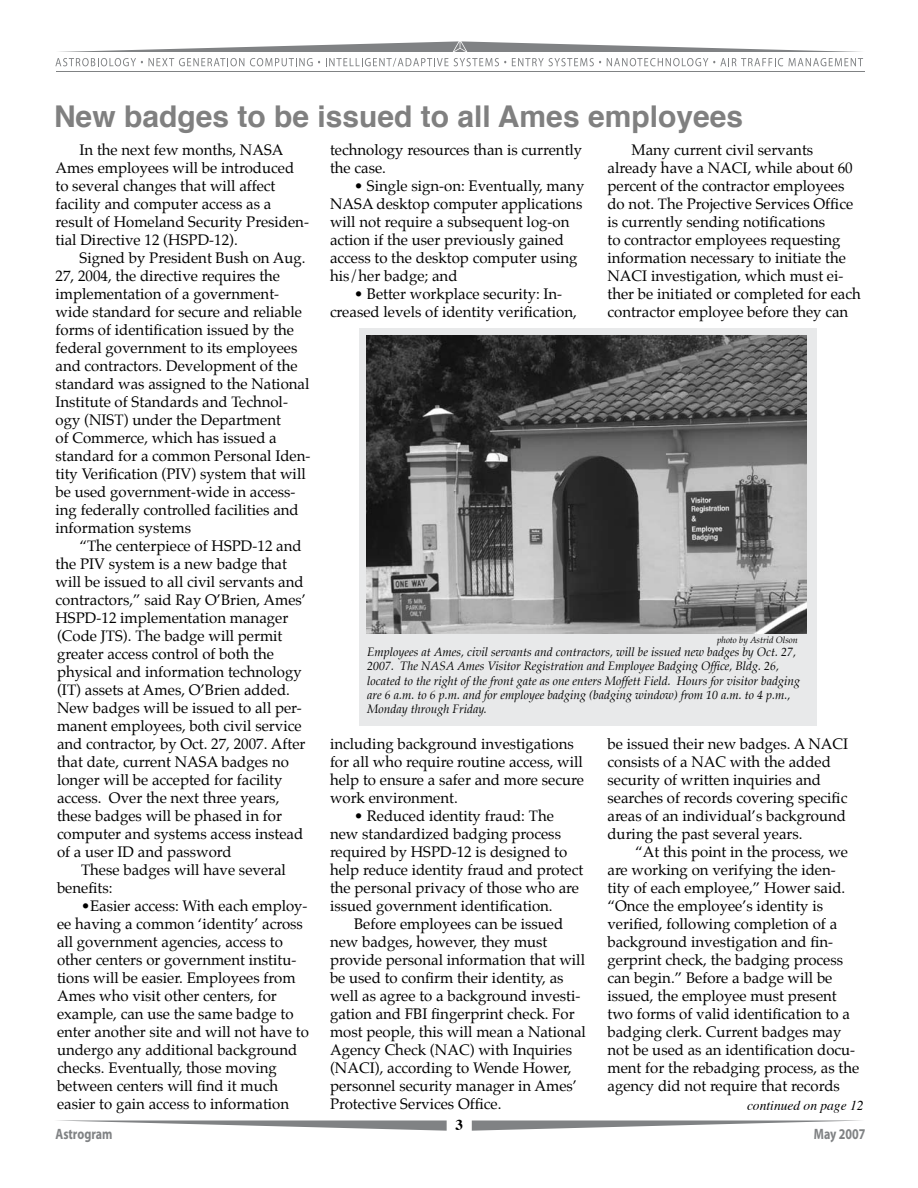
<style>
.page{position:relative;width:918px;height:1188px;background:#fff}
.page>*{position:absolute;margin:0;border:0;box-sizing:border-box;transform-origin:0 0}
.t1{font:700 30px "Helvetica";color:#808080}
.t2{font:15px/18px "Palatino";color:#000}
.t3{font:700 15px "Myriad";color:#808284;scale:.8 1}
.t4{font:italic 13.5px "Times";color:#000}
.t5{font:italic 12px/14.4px "Palatino";color:#000}
.t6{font:italic 9px "Palatino";color:#000}
</style>
<div class="page">
<svg style="left:472px;top:1120px;width:389px;height:11px"></svg>
<svg style="left:57px;top:1120px;width:390px;height:11px"></svg>
<hr style="left:56px;top:71px;width:808px;height:1px;background:#808284">
<svg style="left:59px;top:41px;width:802px;height:11px"></svg>
<svg style="left:55px;top:58px;width:88px;height:8px"></svg>
<svg style="left:149px;top:58px;width:95px;height:8px"></svg>
<svg style="left:250px;top:58px;width:70px;height:8px"></svg>
<svg style="left:326px;top:58px;width:180px;height:9px"></svg>
<svg style="left:512px;top:58px;width:89px;height:8px"></svg>
<svg style="left:607px;top:58px;width:176px;height:8px"></svg>
<svg style="left:789px;top:58px;width:74px;height:8px"></svg>
<div style="left:359px;top:329px;width:458px;height:397px;background:#e8e9ea"></div>
<img style="left:366px;top:336px;width:441px;height:298px">
<h1 class="t1" style="left:54px;top:89px;width:691px">New badges to be issued to all Ames employees</h1>
<p class="t2" style="left:56px;top:142px;width:255px;text-indent:24px">In the next few months, NASA Ames employees will be introduced to several changes that will affect facility and computer access as a result of Homeland Security Presiden&shy;tial Directive 12 (HSPD-12).</p>
<p class="t2" style="left:56px;top:250px;width:256px;text-indent:24px">Signed by President Bush on Aug.<br>27, 2004, the directive requires the implementation of a government&shy;wide standard for secure and reliable forms of identification issued by the federal government to its employees and contractors. Development of the standard was assigned to the National Institute of Standards and Technol&shy;ogy (NIST) under the Department<br>of Commerce, which has issued a standard for a common Personal Iden&shy;tity Verification (PIV) system that will be used government-wide in access&shy;ing federally controlled facilities and information systems</p>
<p class="t2" style="left:56px;top:538px;width:252px;text-indent:24px">“The centerpiece of HSPD-12 and the PIV system is a new badge that will be issued to all civil servants and contractors,” said Ray O’Brien, Ames’ HSPD-12 implementation manager (Code JTS). The badge will permit greater access control of both the physical and information technology (IT) assets at Ames, O’Brien added.<br>New badges will be issued to all per&shy;manent employees, both civil service and contractor, by Oct. 27, 2007. After that date, current NASA badges no longer will be accepted for facility access. Over the next three years, these badges will be phased in for computer and systems access instead of a user ID and password</p>
<p class="t2" style="left:57px;top:862px;width:230px;text-indent:24px">These badges will have several benefits:</p>
<p class="t2" style="left:57px;top:898px;width:253px;text-indent:24px">•Easier access: With each employ&shy;ee having a common ‘identity’ across all government agencies, access to other centers or government institu&shy;tions will be easier. Employees from Ames who visit other centers, for example, can use the same badge to enter another site and will not have to undergo any additional background checks. Eventually, those moving between centers will find it much easier to gain access to information</p>
<p class="t2" style="left:330px;top:142px;width:254px">technology resources than is currently the case.</p>
<p class="t2" style="left:330px;top:178px;width:256px;text-indent:24px">• Single sign-on: Eventually, many NASA desktop computer applications will not require a subsequent log-on action if the user previously gained access to the desktop computer using his/her badge; and</p>
<p class="t2" style="left:330px;top:286px;width:248px;text-indent:24px">• Better workplace security: In&shy;creased levels of identity verification,</p>
<p class="t2" style="left:608px;top:142px;width:255px;text-indent:24px">Many current civil servants already have a NACI, while about 60 percent of the contractor employees do not. The Projective Services Office is currently sending notifications<br>to contractor employees requesting information necessary to initiate the NACI investigation, which must ei&shy;ther be initiated or completed for each contractor employee before they can</p>
<p class="t6" style="left:717px;top:635px;width:82px">photo by Astrid Olson</p>
<p class="t5" style="left:367px;top:646px;width:434px">Employees at Ames, civil servants and contractors, will be issued new badges by Oct. 27, 2007. The NASA Ames Visitor Registration and Employee Badging Office, Bldg. 26, located to the right of the front gate as one enters Moffett Field. Hours for visitor badging are 6 a.m. to 6 p.m. and for employee badging (badging window) from 10 a.m. to 4 p.m., Monday through Friday.</p>
<p class="t2" style="left:330px;top:736px;width:256px">including background investigations for all who require routine access, will help to ensure a safer and more secure work environment.</p>
<p class="t2" style="left:330px;top:808px;width:255px;text-indent:24px">• Reduced identity fraud: The new standardized badging process required by HSPD-12 is designed to help reduce identity fraud and protect the personal privacy of those who are issued government identification.</p>
<p class="t2" style="left:330px;top:916px;width:258px;text-indent:24px">Before employees can be issued new badges, however, they must provide personal information that will be used to confirm their identity, as well as agree to a background investi&shy;gation and FBI fingerprint check. For most people, this will mean a National Agency Check (NAC) with Inquiries (NACI), according to Wende Hower, personnel security manager in Ames’ Protective Services Office.</p>
<p class="t2" style="left:608px;top:736px;width:242px">be issued their new badges. A NACI consists of a NAC with the added security of written inquiries and searches of records covering specific areas of an individual’s background during the past several years.</p>
<p class="t2" style="left:608px;top:844px;width:253px;text-indent:28px">“At this point in the process, we are working on verifying the iden&shy;tity of each employee,” Hower said. “Once the employee’s identity is verified, following completion of a background investigation and fin&shy;gerprint check, the badging process can begin.” Before a badge will be issued, the employee must present two forms of valid identification to a badging clerk. Current badges may not be used as an identification docu&shy;ment for the rebadging process, as the agency did not require that records</p>
<p class="t4" style="left:747px;top:1093px;width:118px">continued on page 12</p>
<p class="t3" style="left:56px;top:1126px;width:73px">Astrogram</p>
<p class="t3" style="left:814px;top:1126px;width:66px">May 2007</p>
</div>
